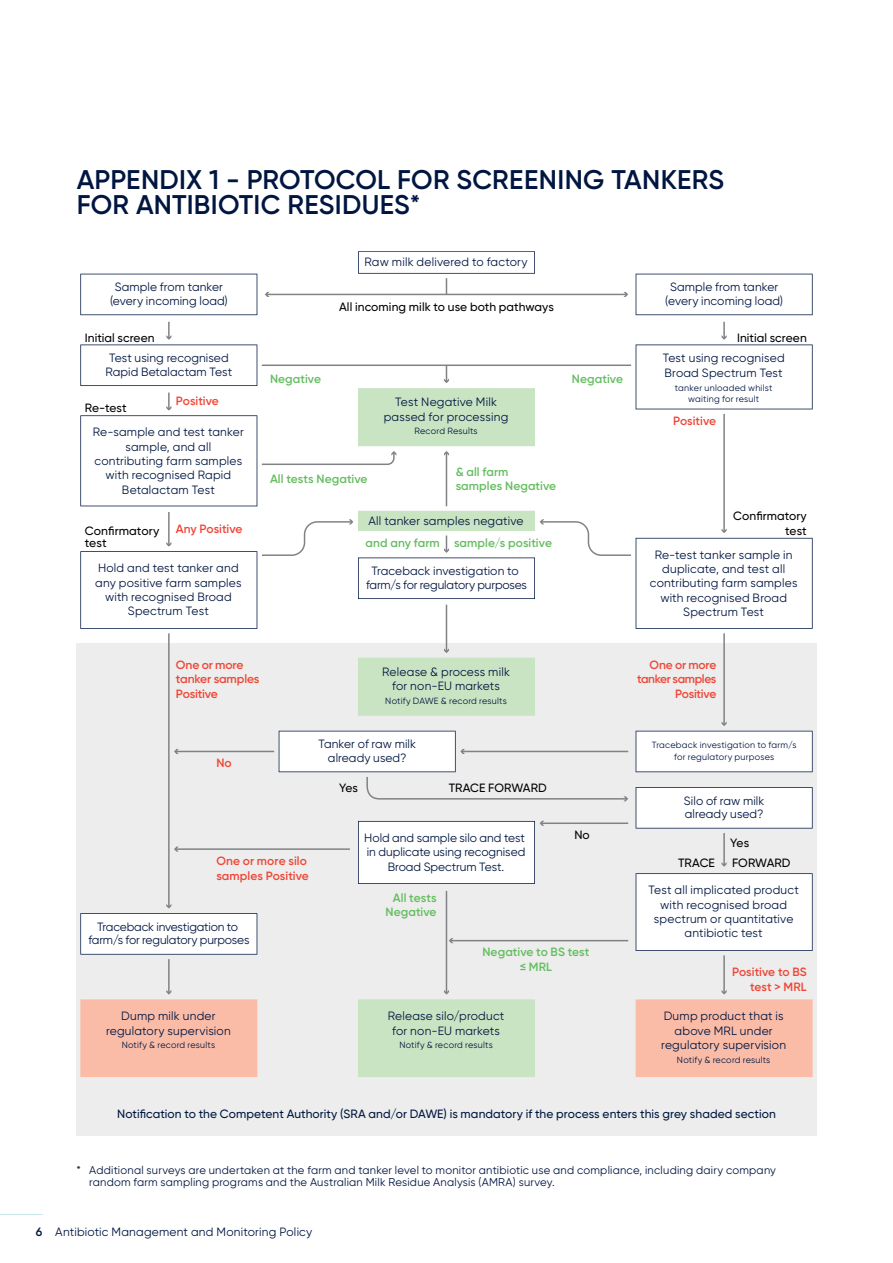
<style>
.page{position:relative;width:893px;height:1263px;background:#fff}
.page>*{position:absolute;margin:0;border:0;box-sizing:border-box;transform-origin:0 0}
.t1{font:600 27px/25.5px "Gilroy";letter-spacing:.005em;color:#001641}
.t2{font:12px/14.4px "Gilroy";letter-spacing:.01em;color:#001641;text-align:center}
.t3{font:500 12px "Gilroy";letter-spacing:.005em;color:#000}
.t4{font:600 12px/14.4px "Gilroy";letter-spacing:.005em;color:#65bd60;text-align:center}
.t5{font:600 12px/14.4px "Gilroy";letter-spacing:-.01em;color:#ef4637}
.t6{font:500 12px "Gilroy";letter-spacing:.005em;color:#001641}
.t7{font:12px/13.5px "Gilroy";letter-spacing:-.01em;color:#001641;text-align:center}
.t8{font:12px/13.5px "Gilroy";letter-spacing:-.015em;color:#001641;text-align:center}
.t9{font:600 12px/14.4px "Gilroy";letter-spacing:-.03em;color:#ef4637;text-align:right}
.t10{font:11.25px/12.8px "Gilroy";letter-spacing:.02em;color:#001641}
.t11{font:9px/10.8px "Gilroy";letter-spacing:.025em;color:#001641;text-align:center}
.s1{font-weight:600}
</style>
<div class="page">
<div style="left:80px;top:644px;width:733px;height:492px;background:#ecedec"></div>
<hr style="left:446px;top:891px;width:1px;height:102px;background:#808285">
<hr style="left:176px;top:751px;width:148px;height:1px;background:#808285">
<svg style="left:174px;top:749px;width:5px;height:5px"></svg>
<hr style="left:176px;top:848px;width:174px;height:2px;background:#808285">
<svg style="left:174px;top:846px;width:5px;height:6px"></svg>
<hr style="left:723px;top:614px;width:2px;height:110px;background:#808285">
<svg style="left:358px;top:990px;width:177px;height:87px;background:#cbe4c6"></svg>
<hr style="left:723px;top:944px;width:2px;height:49px;background:#808285">
<svg style="left:635px;top:990px;width:178px;height:87px;background:#f8c1ae"></svg>
<hr style="left:168px;top:622px;width:2px;height:285px;background:#808285">
<hr style="left:168px;top:949px;width:2px;height:44px;background:#808285">
<svg style="left:80px;top:990px;width:178px;height:87px;background:#f8c1ae"></svg>
<hr style="left:446px;top:605px;width:1px;height:46px;background:#808285">
<svg style="left:80px;top:904px;width:178px;height:55px"></svg>
<hr style="left:813px;top:644px;width:3px;height:492px;background:#ecedec">
<hr style="left:77px;top:644px;width:3px;height:492px;background:#ecedec">
<svg style="left:80px;top:251px;width:733px;height:382px"></svg>
<svg style="left:274px;top:648px;width:539px;height:307px"></svg>
<hr style="left:0;top:1214px;width:43px;height:1px;background:#c9e9eb">
<h1 class="t1" style="left:77px;top:167px;width:649px">APPENDIX 1 - PROTOCOL FOR SCREENING TANKERS<br>FOR ANTIBIOTIC RESIDUES*</h1>
<p class="t2" style="left:110px;top:280px;width:119px;line-height:13.5px">Sample from tanker (every incoming load)</p>
<p class="t3" style="left:85px;top:330px;width:71px">Initial screen</p>
<p class="t2" style="left:365px;top:255px;width:165px">Raw milk delivered to factory</p>
<p class="t3" style="left:339px;top:299px;width:216px">All incoming milk to use both pathways</p>
<p class="t2" style="left:665px;top:280px;width:119px;line-height:13.5px">Sample from tanker (every incoming load)</p>
<p class="t3" style="left:737px;top:330px;width:71px">Initial screen</p>
<p class="t2" style="left:105px;top:351px;width:128px;line-height:13.5px">Test using recognised<br>Rapid Betalactam Test</p>
<p class="t2" style="left:663px;top:351px;width:124px;text-align:left">Test using recognised<br>Broad Spectrum Test</p>
<p class="t11" style="left:675px;top:382px;width:99px">tanker unloaded whilst waiting for result</p>
<p class="t4" style="left:270px;top:372px;width:53px">Negative</p>
<p class="t4" style="left:572px;top:372px;width:53px">Negative</p>
<p class="t5" style="left:176px;top:394px;width:45px">Positive</p>
<p class="t2" style="left:384px;top:395px;width:126px">Test Negative Milk passed for processing</p>
<p class="t11" style="left:414px;top:426px;width:65px">Record Results</p>
<p class="t3" style="left:85px;top:401px;width:43px">Re-test</p>
<p class="t5" style="left:673px;top:414px;width:45px">Positive</p>
<p class="t2" style="left:93px;top:425px;width:153px">Re-sample and test tanker sample, and all contributing farm samples with recognised Rapid<br>Betalactam Test</p>
<p class="t5" style="left:176px;top:521px;width:68px">Any Positive</p>
<p class="t4" style="left:270px;top:471px;width:99px">All tests Negative</p>
<p class="t4" style="left:456px;top:464px;width:102px;text-align:left">&amp; all farm samples Negative</p>
<p class="t3" style="left:733px;top:509px;width:75px">Confirmatory</p>
<p class="t2" style="left:369px;top:513px;width:156px">All tanker samples negative</p>
<p class="t3" style="left:85px;top:523px;width:76px">Confirmatory</p>
<p class="t3" style="left:785px;top:523px;width:23px">test</p>
<p class="t3" style="left:85px;top:535px;width:23px">test</p>
<p class="t4" style="left:365px;top:535px;width:188px">and any farm sample/s positive</p>
<p class="t2" style="left:650px;top:547px;width:149px">Re-test tanker sample in duplicate, and test all contributing farm samples with recognised Broad<br>Spectrum Test</p>
<p class="t2" style="left:95px;top:561px;width:148px">Hold and test tanker and any positive farm samples with recognised Broad<br>Spectrum Test</p>
<p class="t7" style="left:366px;top:564px;width:163px">Traceback investigation to farm/s for regulatory purposes</p>
<p class="t5" style="left:176px;top:657px;width:85px">One or more tanker samples<br>Positive</p>
<p class="t5" style="left:216px;top:756px;width:17px">No</p>
<p class="t2" style="left:382px;top:664px;width:129px">Release &amp; process milk for non-EU markets</p>
<p class="t11" style="left:385px;top:695px;width:123px">Notify DAWE &amp; record results</p>
<p class="t2" style="left:318px;top:737px;width:99px;line-height:13.5px">Tanker of raw milk already used?</p>
<p class="t3" style="left:339px;top:780px;width:20px">Yes</p>
<p class="t3" style="left:449px;top:780px;width:100px">TRACE FORWARD</p>
<p class="t5" style="left:216px;top:854px;width:94px">One or more silo samples Positive</p>
<p class="t8" style="left:88px;top:920px;width:163px">Traceback investigation to farm/s for regulatory purposes</p>
<p class="t2" style="left:364px;top:830px;width:163px">Hold and sample silo and test in duplicate using recognised<br>Broad Spectrum Test.</p>
<p class="t4" style="left:385px;top:890px;width:53px;text-align:right">All tests<br>Negative</p>
<p class="t3" style="left:574px;top:827px;width:17px">No</p>
<p class="t4" style="left:482px;top:945px;width:109px">Negative to BS test ≤ MRL</p>
<p class="t2" style="left:106px;top:1009px;width:126px">Dump milk under regulatory supervision</p>
<p class="t11" style="left:122px;top:1040px;width:95px">Notify &amp; record results</p>
<p class="t2" style="left:388px;top:1009px;width:118px">Release silo/product for non-EU markets</p>
<p class="t11" style="left:399px;top:1040px;width:95px">Notify &amp; record results</p>
<p class="t9" style="left:637px;top:657px;width:81px">One or more tanker samples<br>Positive</p>
<p class="t11" style="left:652px;top:739px;width:146px;line-height:12px">Traceback investigation to farm/s for regulatory purposes</p>
<p class="t2" style="left:684px;top:794px;width:82px;line-height:13.5px;text-align:left">Silo of raw milk already used?</p>
<p class="t3" style="left:730px;top:835px;width:20px">Yes</p>
<p class="t3" style="left:678px;top:855px;width:38px">TRACE</p>
<p class="t3" style="left:732px;top:855px;width:60px">FORWARD</p>
<p class="t2" style="left:648px;top:883px;width:152px">Test all implicated product with recognised broad spectrum or quantitative antibiotic test</p>
<p class="t5" style="left:732px;top:965px;width:76px;text-align:right">Positive to BS test &gt; MRL</p>
<p class="t2" style="left:661px;top:1009px;width:126px">Dump product that is above MRL under regulatory supervision</p>
<p class="t11" style="left:677px;top:1054px;width:95px">Notify &amp; record results</p>
<p class="t6" style="left:117px;top:1106px;width:660px">Notification to the Competent Authority (SRA and/or DAWE) is mandatory if the process enters this grey shaded section</p>
<p class="t10" style="left:89px;top:1163px;width:688px;text-indent:-13px">* Additional surveys are undertaken at the farm and tanker level to monitor antibiotic use and compliance, including dairy company random farm sampling programs and the Australian Milk Residue Analysis (AMRA) survey.</p>
<p class="t2" style="left:36px;top:1225px;width:278px"><span class="s1">6</span> Antibiotic Management and Monitoring Policy</p>
</div>
